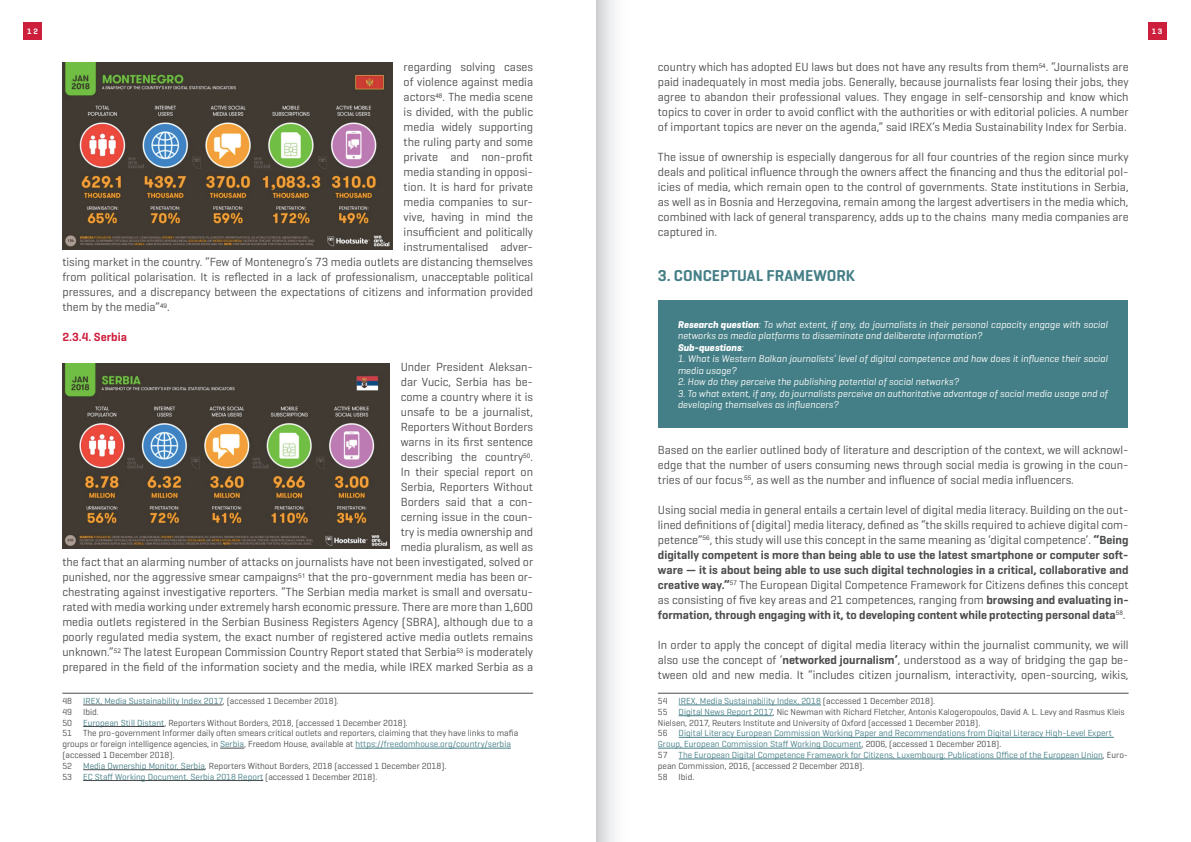
<style>
.page{position:relative;width:1191px;height:842px;background:#fff}
.page>*{position:absolute;margin:0;border:0;box-sizing:border-box;transform-origin:0 0}
.t1{font:600 16px "Geogrotesque";color:#447e86}
.t2{font:12px/15px "Geogrotesque";color:#4b4c4d;text-align:justify}
.t3{font:600 12px "Geogrotesque";color:#cd1f3c}
.t4{font:italic 10px/11.5px "Geogrotesque";color:#fff}
.t5{font:9px/10.8px "Geogrotesque";color:#447e86}
.t6{font:9px/10.8px "Geogrotesque";color:#4b4c4d}
.t7{font:600 8px "Geogrotesque";color:#fff}
.s1{color:#447e86}
.s2{font-weight:700}
.s3{font-weight:600}
.s4{color:#4b4c4d}
</style>
<div class="page">
<div style="left:1148px;top:22px;width:18px;height:18px;background:#cd1f3c"></div>
<div style="left:23px;top:22px;width:19px;height:18px;background:#cd1f3c"></div>
<div style="left:596px;top:0;width:38px;height:841px;background:linear-gradient(to right,#d8d9db,#fff)"></div>
<hr style="left:62px;top:693px;width:471px;height:1px;background:#4b4c4d">
<hr style="left:83px;top:705px;width:140px;height:1px;background:#4b4c4d">
<hr style="left:83px;top:726px;width:81px;height:1px;background:#4b4c4d">
<svg style="left:220px;top:748px;width:24px;height:1px"></svg>
<hr style="left:355px;top:748px;width:156px;height:1px;background:#447e86">
<hr style="left:83px;top:769px;width:122px;height:1px;background:#4b4c4d">
<hr style="left:83px;top:780px;width:180px;height:1px;background:#4b4c4d">
<div style="left:658px;top:300px;width:469px;height:128px;background:#447e86"></div>
<hr style="left:658px;top:693px;width:470px;height:1px;background:#4b4c4d">
<hr style="left:678px;top:705px;width:143px;height:1px;background:#447e86">
<hr style="left:678px;top:715px;width:94px;height:1px;background:#447e86">
<hr style="left:678px;top:737px;width:435px;height:1px;background:#447e86">
<hr style="left:658px;top:748px;width:203px;height:1px;background:#447e86">
<hr style="left:678px;top:759px;width:424px;height:1px;background:#447e86">
<img style="left:62px;top:62px;width:330px;height:187px">
<img style="left:62px;top:364px;width:327px;height:185px">
<p class="t7" style="left:27px;top:26px;width:12px">12</p>
<p class="t7" style="left:1151px;top:26px;width:12px">13</p>
<p class="t2" style="left:404px;top:59px;width:131px">regarding solving cases</p>
<p class="t2" style="left:404px;top:74px;width:131px">of violence against media</p>
<p class="t2" style="left:404px;top:89px;width:131px">actors<sup>48</sup>. The media scene</p>
<p class="t2" style="left:404px;top:104px;width:131px">is divided, with the public</p>
<p class="t2" style="left:404px;top:119px;width:131px">media widely supporting</p>
<p class="t2" style="left:404px;top:134px;width:131px">the ruling party and some</p>
<p class="t2" style="left:404px;top:149px;width:131px">private and non-profit</p>
<p class="t2" style="left:404px;top:164px;width:131px">media standing in opposi-</p>
<p class="t2" style="left:404px;top:179px;width:131px">tion. It is hard for private</p>
<p class="t2" style="left:404px;top:194px;width:131px">media companies to sur-</p>
<p class="t2" style="left:404px;top:209px;width:131px">vive, having in mind the</p>
<p class="t2" style="left:404px;top:224px;width:131px">insufficient and politically</p>
<p class="t2" style="left:404px;top:239px;width:131px">instrumentalised adver-</p>
<p class="t2" style="left:62px;top:254px;width:472px">tising market in the country. “Few of Montenegro’s 73 media outlets are distancing themselves</p>
<p class="t2" style="left:62px;top:269px;width:472px">from political polarisation. It is reflected in a lack of professionalism, unacceptable political</p>
<p class="t2" style="left:62px;top:284px;width:472px">pressures, and a discrepancy between the expectations of citizens and information provided</p>
<p class="t2" style="left:62px;top:299px;width:109px">them by the media”<sup>49</sup>.</p>
<p class="t3" style="left:62px;top:330px;width:66px">2.3.4. Serbia</p>
<p class="t2" style="left:62px;top:359px;width:472px;text-align:right">Under President Aleksan-<br>dar Vucic, Serbia has be-<br>come a country where it is<br>unsafe to be a journalist,<br>Reporters Without Borders<br>warns in its first sentence<br>describing the country<sup>50</sup>.<br>In their special report on<br>Serbia, Reporters Without<br>Borders said that a con-<br>cerning issue in the coun-<br>try is media ownership and<br>media pluralism, as well as<br>the fact that an alarming number of attacks on journalists have not been investigated, solved or punished, nor the aggressive smear campaigns<sup>51</sup> that the pro-government media has been or&shy;chestrating against investigative reporters. “The Serbian media market is small and oversatu&shy;rated with media working under extremely harsh economic pressure. There are more than 1,600 media outlets registered in the Serbian Business Registers Agency (SBRA), although due to a poorly regulated media system, the exact number of registered active media outlets remains unknown.”<sup>52</sup> The latest European Commission Country Report stated that Serbia<sup>53</sup> is moderately prepared in the field of the information society and the media, while IREX marked Serbia as a</p>
<p class="t6" style="left:62px;top:695px;width:457px">48 <span class="s1">IREX, Media Sustainability Index 2017</span>, (accessed 1 December 2018).<br>49 Ibid.<br>50 <span class="s1">European Still Distant</span>, Reporters Without Borders, 2018, (accessed 1 December 2018).<br>51 The pro-government Informer daily often smears critical outlets and reporters, claiming that they have links to mafia groups or foreign intelligence agencies, in <span class="s1">Serbia</span>, Freedom House, available at <span class="s1">https://freedomhouse.org/country/serbia </span>(accessed 1 December 2018).<br>52 <span class="s1">Media Ownership Monitor, Serbia</span>, Reporters Without Borders, 2018 (accessed 1 December 2018).<br>53 <span class="s1">EC Staff Working Document, Serbia 2018 Report</span> (accessed 1 December 2018).</p>
<p class="t2" style="left:658px;top:59px;width:472px">country which has adopted EU laws but does not have any results from them<sup>54</sup>. “Journalists are paid inadequately in most media jobs. Generally, because journalists fear losing their jobs, they agree to abandon their professional values. They engage in self-censorship and know which topics to cover in order to avoid conflict with the authorities or with editorial policies. A number of important topics are never on the agenda,” said IREX’s Media Sustainability Index for Serbia.</p>
<p class="t2" style="left:658px;top:149px;width:472px">The issue of ownership is especially dangerous for all four countries of the region since murky deals and political influence through the owners affect the financing and thus the editorial pol&shy;icies of media, which remain open to the control of governments. State institutions in Serbia, as well as in Bosnia and Herzegovina, remain among the largest advertisers in the media which, combined with lack of general transparency, adds up to the chains many media companies are captured in.</p>
<h1 class="t1" style="left:658px;top:266px;width:199px">3. CONCEPTUAL FRAMEWORK</h1>
<p class="t4" style="left:677px;top:318px;width:431px"><span class="s2">Research question</span>: To what extent, if any, do journalists in their personal capacity engage with social networks as media platforms to disseminate and deliberate information?<br><span class="s2">Sub-questions</span>:</p>
<p class="t4" style="left:677px;top:353px;width:431px">1. What is Western Balkan journalists’ level of digital competence and how does it influence their social media usage?</p>
<p class="t4" style="left:677px;top:376px;width:283px">2. How do they perceive the publishing potential of social networks?</p>
<p class="t4" style="left:677px;top:387px;width:431px">3. To what extent, if any, do journalists perceive an authoritative advantage of social media usage and of developing themselves as influencers?</p>
<p class="t2" style="left:658px;top:442px;width:472px">Based on the earlier outlined body of literature and description of the context, we will acknowl&shy;edge that the number of users consuming news through social media is growing in the coun&shy;tries of our focus <sup>55</sup>, as well as the number and influence of social media influencers.</p>
<p class="t2" style="left:658px;top:502px;width:472px">Using social media in general entails a certain level of digital media literacy. Building on the out&shy;lined definitions of (digital) media literacy, defined as “the skills required to achieve digital com&shy;petence”<sup>56</sup>, this study will use this concept in the same meaning as ‘digital competence’. <span class="s3">“Being digitally competent is more than being able to use the latest smartphone or computer soft&shy;ware — it is about being able to use such digital technologies in a critical, collaborative and creative way.”</span><sup>57</sup> The European Digital Competence Framework for Citizens defines this concept as consisting of five key areas and 21 competences, ranging from <span class="s3">browsing and evaluating in&shy;formation, through engaging with it, to developing content while protecting personal data</span><sup>58</sup>.</p>
<p class="t2" style="left:658px;top:637px;width:472px">In order to apply the concept of digital media literacy within the journalist community, we will also use the concept of ‘<span class="s3">networked journalism’</span>, understood as a way of bridging the gap be&shy;tween old and new media. It “includes citizen journalism, interactivity, open-sourcing, wikis,</p>
<p class="t5" style="left:658px;top:695px;width:472px"><span class="s4">54</span> IREX, Media Sustainability Index, 2018 <span class="s4">(accessed 1 December 2018).<br>55</span> Digital News Report 2017<span class="s4">, Nic Newman with Richard Fletcher, Antonis Kalogeropoulos, David A. L. Levy and Rasmus Kleis Nielsen, 2017, Reuters Institute and University of Oxford (accessed 1 December 2018).<br>56</span> Digital Literacy European Commission Working Paper and Recommendations from Digital Literacy High-Level Expert Group, European Commission Staff Working Document<span class="s4">, 2006, (accessed 1 December 2018).<br>57</span> The European Digital Competence Framework for Citizens, Luxembourg: Publications Office of the European Union<span class="s4">, Euro&shy;pean Commission, 2016, (accessed 2 December 2018).<br>58 Ibid.</span></p>
</div>
